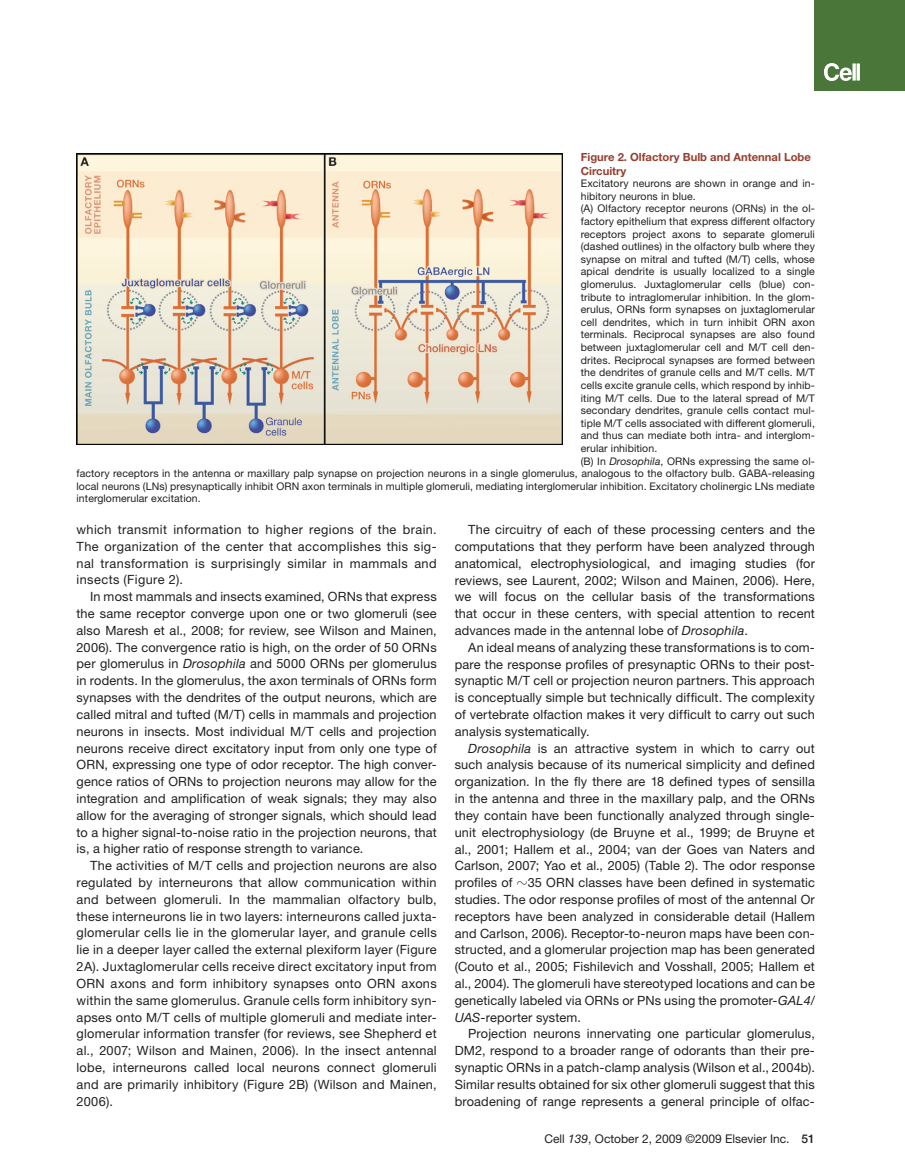
<style>
.page{position:relative;width:905px;height:1175px;background:#fff}
.page>*{position:absolute;margin:0;border:0;box-sizing:border-box;transform-origin:0 0}
.t1{font:12.75px/16.8px "Helvetica Neue LT Std";letter-spacing:.015em;color:#231f20;text-align:justify}
.t2{font:12px "Helvetica Neue LT Std";color:#231f20}
.t3{font:700 11.25px/13.5px "Helvetica Neue LT Std";color:#973e2f}
.t4{font:10.5px "Helvetica Neue LT Std";letter-spacing:.01em;color:#231f20}
.s1{font-style:italic}
.s2{font-family:"CCP Font"}
.s3{font-weight:500}
</style>
<div class="page">
<div style="left:814px;top:0;width:90px;height:90px;background:#4a7639"></div>
<svg style="left:824px;top:63px;width:35px;height:18px"></svg>
<img style="left:76px;top:153px;width:486px;height:291px">
<p class="t3" style="left:580px;top:150px;width:232px">Figure 2. Olfactory Bulb and Antennal Lobe<br>Circuitry</p>
<p class="t4" style="left:580px;top:177px;width:235px">Excitatory neurons are shown in orange and in-</p>
<p class="t4" style="left:580px;top:190px;width:116px">hibitory neurons in blue.</p>
<p class="t4" style="left:580px;top:202px;width:236px">(A) Olfactory receptor neurons (ORNs) in the ol-</p>
<p class="t4" style="left:580px;top:215px;width:235px">factory epithelium that express different olfactory</p>
<p class="t4" style="left:580px;top:228px;width:235px">receptors project axons to separate glomeruli</p>
<p class="t4" style="left:580px;top:240px;width:236px">(dashed outlines) in the olfactory bulb where they</p>
<p class="t4" style="left:580px;top:253px;width:235px">synapse on mitral and tufted (M/T) cells, whose</p>
<p class="t4" style="left:580px;top:265px;width:235px">apical dendrite is usually localized to a single</p>
<p class="t4" style="left:580px;top:278px;width:236px">glomerulus. Juxtaglomerular cells (blue) con-</p>
<p class="t4" style="left:580px;top:291px;width:236px">tribute to intraglomerular inhibition. In the glom-</p>
<p class="t4" style="left:580px;top:303px;width:236px">erulus, ORNs form synapses on juxtaglomerular</p>
<p class="t4" style="left:580px;top:316px;width:236px">cell dendrites, which in turn inhibit ORN axon</p>
<p class="t4" style="left:580px;top:328px;width:236px">terminals. Reciprocal synapses are also found</p>
<p class="t4" style="left:580px;top:341px;width:235px">between juxtaglomerular cell and M/T cell den-</p>
<p class="t4" style="left:580px;top:354px;width:236px">drites. Reciprocal synapses are formed between</p>
<p class="t4" style="left:580px;top:366px;width:236px">the dendrites of granule cells and M/T cells. M/T</p>
<p class="t4" style="left:580px;top:379px;width:235px">cells excite granule cells, which respond by inhib-</p>
<p class="t4" style="left:580px;top:391px;width:235px">iting M/T cells. Due to the lateral spread of M/T</p>
<p class="t4" style="left:580px;top:404px;width:235px">secondary dendrites, granule cells contact mul-</p>
<p class="t4" style="left:580px;top:417px;width:236px">tiple M/T cells associated with different glomeruli,</p>
<p class="t4" style="left:580px;top:429px;width:236px">and thus can mediate both intra- and interglom-</p>
<p class="t4" style="left:580px;top:442px;width:78px">erular inhibition.</p>
<p class="t4" style="left:580px;top:454px;width:235px">(B) In <span class="s1">Drosophila</span>, ORNs expressing the same ol-</p>
<p class="t4" style="left:76px;top:467px;width:739px">factory receptors in the antenna or maxillary palp synapse on projection neurons in a single glomerulus, analogous to the olfactory bulb. GABA-releasing</p>
<p class="t4" style="left:76px;top:480px;width:739px">local neurons (LNs) presynaptically inhibit ORN axon terminals in multiple glomeruli, mediating interglomerular inhibition. Excitatory cholinergic LNs mediate</p>
<p class="t4" style="left:76px;top:492px;width:126px">interglomerular excitation.</p>
<p class="t1" style="left:76px;top:521px;width:362px">which transmit information to higher regions of the brain.<br>The organization of the center that accomplishes this sig&shy;nal transformation is surprisingly similar in mammals and insects (Figure 2).</p>
<p class="t1" style="left:76px;top:588px;width:362px;text-indent:14px">In most mammals and insects examined, ORNs that express the same receptor converge upon one or two glomeruli (see also Maresh et al., 2008; for review, see Wilson and Mainen, 2006). The convergence ratio is high, on the order of 50 ORNs per glomerulus in <span class="s1">Drosophila</span> and 5000 ORNs per glomerulus in rodents. In the glomerulus, the axon terminals of ORNs form synapses with the dendrites of the output neurons, which are called mitral and tufted (M/T) cells in mammals and projection neurons in insects. Most individual M/T cells and projection neurons receive direct excitatory input from only one type of ORN, expressing one type of odor receptor. The high conver&shy;gence ratios of ORNs to projection neurons may allow for the integration and amplification of weak signals; they may also allow for the averaging of stronger signals, which should lead to a higher signal-to-noise ratio in the projection neurons, that is, a higher ratio of response strength to variance.</p>
<p class="t1" style="left:76px;top:857px;width:362px;text-indent:14px">The activities of M/T cells and projection neurons are also regulated by interneurons that allow communication within and between glomeruli. In the mammalian olfactory bulb, these interneurons lie in two layers: interneurons called juxta&shy;glomerular cells lie in the glomerular layer, and granule cells lie in a deeper layer called the external plexiform layer (Figure 2A). Juxtaglomerular cells receive direct excitatory input from ORN axons and form inhibitory synapses onto ORN axons within the same glomerulus. Granule cells form inhibitory syn&shy;apses onto M/T cells of multiple glomeruli and mediate inter&shy;glomerular information transfer (for reviews, see Shepherd et al., 2007; Wilson and Mainen, 2006). In the insect antennal lobe, interneurons called local neurons connect glomeruli and are primarily inhibitory (Figure 2B) (Wilson and Mainen, 2006).</p>
<p class="t1" style="left:454px;top:521px;width:362px;text-indent:14px">The circuitry of each of these processing centers and the computations that they perform have been analyzed through anatomical, electrophysiological, and imaging studies (for reviews, see Laurent, 2002; Wilson and Mainen, 2006). Here, we will focus on the cellular basis of the transformations that occur in these centers, with special attention to recent advances made in the antennal lobe of <span class="s1">Drosophila</span>.</p>
<p class="t1" style="left:454px;top:638px;width:362px;text-indent:14px">An ideal means of analyzing these transformations is to com&shy;pare the response profiles of presynaptic ORNs to their post&shy;synaptic M/T cell or projection neuron partners. This approach is conceptually simple but technically difficult. The complexity of vertebrate olfaction makes it very difficult to carry out such analysis systematically.</p>
<p class="t1" style="left:454px;top:739px;width:362px;text-indent:14px"><span class="s1">Drosophila</span> is an attractive system in which to carry out such analysis because of its numerical simplicity and defined organization. In the fly there are 18 defined types of sensilla in the antenna and three in the maxillary palp, and the ORNs they contain have been functionally analyzed through single&shy;unit electrophysiology (de Bruyne et al., 1999; de Bruyne et al., 2001; Hallem et al., 2004; van der Goes van Naters and Carlson, 2007; Yao et al., 2005) (Table 2). The odor response profiles of <span class="s2">?</span>35 ORN classes have been defined in systematic studies. The odor response profiles of most of the antennal Or receptors have been analyzed in considerable detail (Hallem and Carlson, 2006). Receptor-to-neuron maps have been con&shy;structed, and a glomerular projection map has been generated (Couto et al., 2005; Fishilevich and Vosshall, 2005; Hallem et al., 2004). The glomeruli have stereotyped locations and can be genetically labeled via ORNs or PNs using the promoter-<span class="s1">GAL4</span>/ <span class="s1">UAS</span>-reporter system.</p>
<p class="t1" style="left:455px;top:1025px;width:362px;text-indent:14px">Projection neurons innervating one particular glomerulus, DM2, respond to a broader range of odorants than their pre&shy;synaptic ORNs in a patch-clamp analysis (Wilson et al., 2004b).<br>Similar results obtained for six other glomeruli suggest that this broadening of range represents a general principle of olfac-</p>
<p class="t2" style="left:544px;top:1131px;width:272px">Cell <span class="s1">139</span>, October 2, 2009 ©2009 Elsevier Inc. <span class="s3">51</span></p>
</div>
